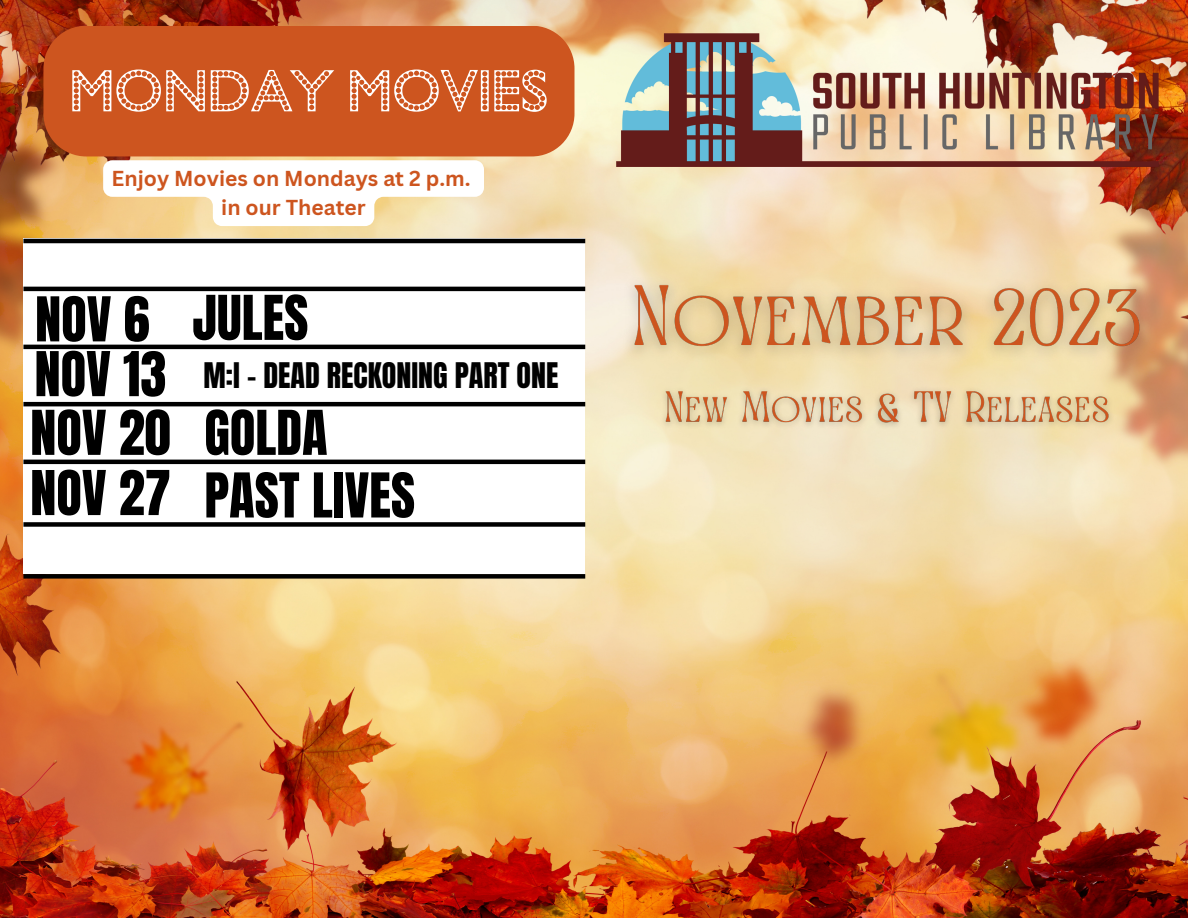
<style>
.page{position:relative;width:1188px;height:918px;background:#fff}
.page>*{position:absolute;margin:0;border:0;box-sizing:border-box;transform-origin:0 0}
.t1{font:57px "Marquee";color:#fff}
.t2{font:52.5px "Anton";color:#000}
.t3{font:30px "Anton";color:#000}
.t4{font:700 21px "Canva Sans";color:#cd551f}
</style>
<div class="page">
<img style="left:0;top:0;width:1188px;height:918px">
<img style="left:617px;top:34px;width:541px;height:132px">
<div style="left:43px;top:26px;width:532px;height:130px;background:#cd551f"></div>
<div style="left:23px;top:239px;width:562px;height:335px;background:#fff"></div>
<hr style="left:23px;top:287px;width:562px;height:4px;background:#000">
<hr style="left:23px;top:345px;width:562px;height:4px;background:#000">
<hr style="left:23px;top:402px;width:562px;height:4px;background:#000">
<hr style="left:23px;top:460px;width:562px;height:4px;background:#000">
<div style="left:23px;top:522px;width:562px;height:5px;background:#000"></div>
<div style="left:23px;top:574px;width:562px;height:5px;background:#000"></div>
<hr style="left:23px;top:239px;width:562px;height:4px;background:#000">
<svg style="left:103px;top:160px;width:381px;height:66px"></svg>
<img style="left:613px;top:264px;width:549px;height:111px">
<img style="left:656px;top:382px;width:463px;height:55px">
<p class="t1" style="left:70px;top:57px;width:480px">MONDAY MOVIES</p>
<p class="t4" style="left:112px;top:163px;width:360px">Enjoy Movies on Mondays at 2 p.m.</p>
<p class="t4" style="left:221px;top:193px;width:146px">in our Theater</p>
<p class="t2" style="left:192px;top:280px;width:118px">JULES</p>
<p class="t2" style="left:35px;top:282px;width:116px">NOV 6</p>
<p class="t2" style="left:35px;top:336px;width:133px">NOV 13</p>
<p class="t3" style="left:204px;top:354px;width:356px">M:I - DEAD RECKONING PART ONE</p>
<p class="t2" style="left:30px;top:395px;width:142px">NOV 20</p>
<p class="t2" style="left:204px;top:395px;width:125px">GOLDA</p>
<p class="t2" style="left:30px;top:455px;width:142px">NOV 27</p>
<p class="t2" style="left:204px;top:458px;width:212px">PAST LIVES</p>
</div>
